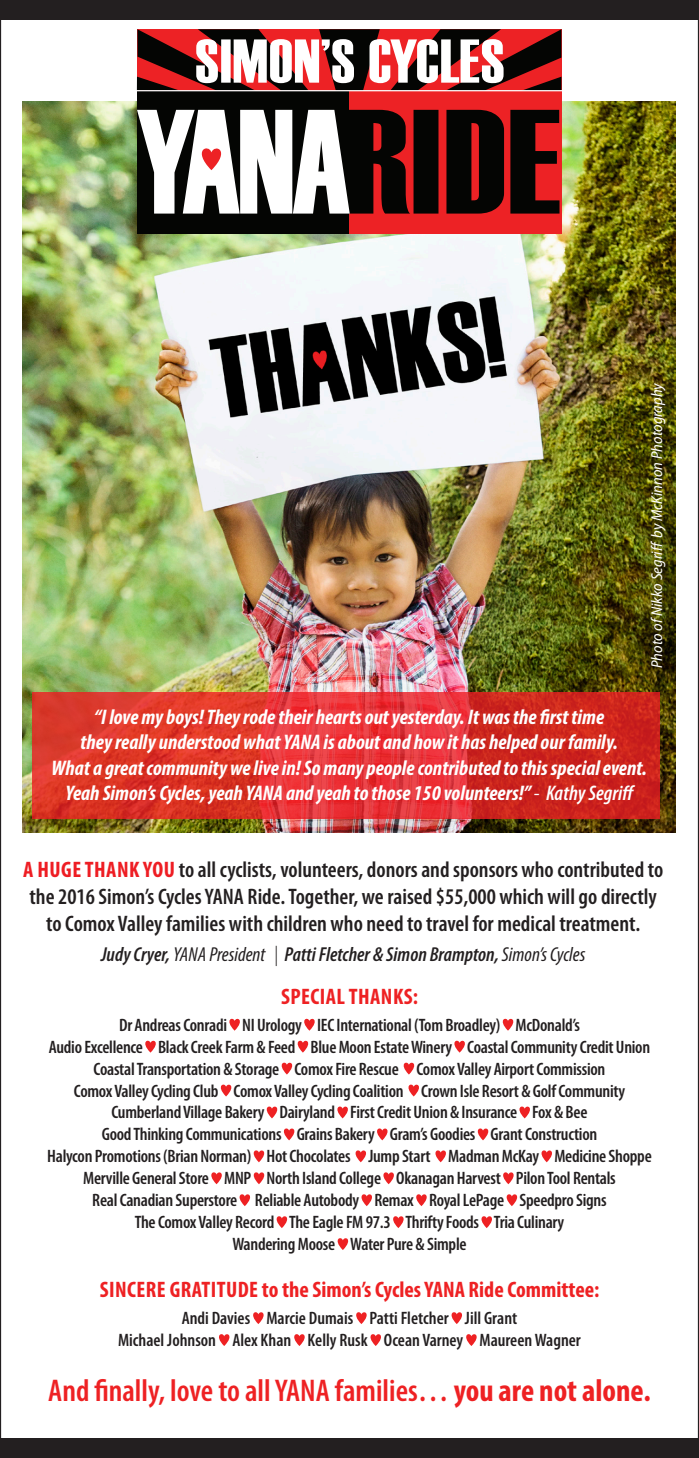
<style>
.page{position:relative;width:699px;height:1458px;background:#fff}
.page>*{position:absolute;margin:0;border:0;box-sizing:border-box;transform-origin:0 0}
.t1{font:600 condensed 31.5px "Myriad Pro";color:#ee2123}
.t2{font:600 condensed 22.5px/27px "Myriad Pro";color:#231f20;text-align:center}
.t3{font:700 condensed 22.5px "Myriad Pro";letter-spacing:.005em;color:#ee2123}
.t4{font:italic 700 condensed 21.15px/25.4px "Myriad Pro";color:#fff;text-align:center}
.t5{font:italic 600 condensed 20.25px "Myriad Pro";color:#231f20}
.t6{font:600 condensed 18px/22.1px "Myriad Pro";letter-spacing:-.015em;color:#231f20;text-align:center}
.t7{font:italic semi-condensed 15.75px "Myriad Pro";color:#fff}
.s1{font-weight:400}
.s2{font-weight:600}
.s3{font-weight:700;color:#ee1d23}
.s4{font-weight:300;font-style:normal}
.s5{font-weight:700}
</style>
<div class="page">
<div style="left:0;top:0;width:699px;height:19px;background:#231f20"></div>
<div style="left:0;top:1439px;width:699px;height:19px;background:#231f20"></div>
<svg style="left:229px;top:1018px;width:11px;height:13px"></svg>
<svg style="left:304px;top:1018px;width:11px;height:13px"></svg>
<svg style="left:502px;top:1018px;width:12px;height:13px"></svg>
<svg style="left:145px;top:1040px;width:11px;height:13px"></svg>
<svg style="left:297px;top:1040px;width:12px;height:13px"></svg>
<svg style="left:454px;top:1040px;width:11px;height:13px"></svg>
<svg style="left:281px;top:1062px;width:12px;height:13px"></svg>
<svg style="left:403px;top:1062px;width:12px;height:13px"></svg>
<svg style="left:220px;top:1084px;width:12px;height:13px"></svg>
<svg style="left:408px;top:1084px;width:11px;height:13px"></svg>
<svg style="left:266px;top:1106px;width:12px;height:12px"></svg>
<svg style="left:337px;top:1106px;width:11px;height:12px"></svg>
<svg style="left:519px;top:1106px;width:11px;height:12px"></svg>
<svg style="left:283px;top:1128px;width:12px;height:12px"></svg>
<svg style="left:377px;top:1128px;width:11px;height:12px"></svg>
<svg style="left:477px;top:1128px;width:12px;height:12px"></svg>
<svg style="left:253px;top:1150px;width:12px;height:12px"></svg>
<svg style="left:355px;top:1150px;width:11px;height:12px"></svg>
<svg style="left:435px;top:1150px;width:11px;height:12px"></svg>
<svg style="left:541px;top:1150px;width:11px;height:12px"></svg>
<svg style="left:211px;top:1172px;width:11px;height:12px"></svg>
<svg style="left:253px;top:1172px;width:12px;height:12px"></svg>
<svg style="left:383px;top:1172px;width:11px;height:12px"></svg>
<svg style="left:503px;top:1172px;width:11px;height:12px"></svg>
<svg style="left:239px;top:1194px;width:12px;height:12px"></svg>
<svg style="left:361px;top:1194px;width:11px;height:12px"></svg>
<svg style="left:416px;top:1194px;width:11px;height:12px"></svg>
<svg style="left:506px;top:1194px;width:12px;height:12px"></svg>
<svg style="left:276px;top:1216px;width:12px;height:12px"></svg>
<svg style="left:393px;top:1216px;width:11px;height:12px"></svg>
<svg style="left:481px;top:1216px;width:11px;height:12px"></svg>
<svg style="left:337px;top:1238px;width:12px;height:12px"></svg>
<svg style="left:253px;top:1312px;width:11px;height:12px"></svg>
<svg style="left:356px;top:1312px;width:11px;height:12px"></svg>
<svg style="left:451px;top:1312px;width:11px;height:12px"></svg>
<svg style="left:219px;top:1334px;width:11px;height:12px"></svg>
<svg style="left:294px;top:1334px;width:11px;height:12px"></svg>
<svg style="left:370px;top:1334px;width:11px;height:12px"></svg>
<svg style="left:466px;top:1334px;width:11px;height:12px"></svg>
<img style="left:23px;top:101px;width:652px;height:732px">
<svg style="left:33px;top:693px;width:627px;height:126px;background:#dc312b"></svg>
<div style="left:137px;top:91px;width:212px;height:143px;background:#040503"></div>
<div style="left:349px;top:91px;width:213px;height:143px;background:#ed2225"></div>
<hr style="left:470px;top:613px;width:95px;height:1px;background:#fff">
<svg style="left:137px;top:29px;width:424px;height:61px"></svg>
<svg style="left:137px;top:110px;width:422px;height:104px"></svg>
<p class="t7" style="left:648px;top:668px;width:287px;rotate:-90deg">Photo of Nikko Segriff by McKinnon Photography</p>
<p class="t4" style="left:51px;top:704px;width:597px">“I love my boys! They rode their hearts out yesterday. It was the first time<br>they really understood what YANA is about and how it has helped our family.<br>What a great community we live in! So many people contributed to this special event.<br>Yeah Simon’s Cycles, yeah YANA and yeah to those 150 volunteers!” <span class="s1">-</span> <span class="s2">Kathy Segriff</span></p>
<p class="t2" style="left:23px;top:857px;width:641px"><span class="s3">A HUGE THANK YOU</span> to all cyclists, volunteers, donors and sponsors who contributed to the 2016 Simon’s Cycles YANA Ride. Together, we raised $55,000 which will go directly to Comox Valley families with children who need to travel for medical treatment.</p>
<p class="t5" style="left:101px;top:944px;width:486px">Judy Cryer, <span class="s1">YANA President</span> <span class="s4">|</span> Patti Fletcher &amp; Simon Brampton, <span class="s1">Simon’s Cycles</span></p>
<p class="t3" style="left:281px;top:982px;width:139px">SPECIAL THANKS:</p>
<p class="t6" style="left:119px;top:1014px;width:462px">Dr Andreas Conradi NI Urology IEC International (Tom Broadley) McDonald’s</p>
<p class="t6" style="left:49px;top:1036px;width:603px">Audio Excellence Black Creek Farm &amp; Feed Blue Moon Estate Winery Coastal Community Credit Union</p>
<p class="t6" style="left:94px;top:1058px;width:513px">Coastal Transportation &amp; Storage Comox Fire Rescue Comox Valley Airport Commission</p>
<p class="t6" style="left:74px;top:1080px;width:552px">Comox Valley Cycling Club Comox Valley Cycling Coalition Crown Isle Resort &amp; Golf Community</p>
<p class="t6" style="left:111px;top:1102px;width:477px">Cumberland Village Bakery Dairyland First Credit Union &amp; Insurance Fox &amp; Bee</p>
<p class="t6" style="left:47px;top:1124px;width:606px">Good Thinking Communications Grains Bakery Gram’s Goodies Grant Construction<br>Halycon Promotions (Brian Norman) Hot Chocolates Jump Start Madman McKay Medicine Shoppe</p>
<p class="t6" style="left:83px;top:1168px;width:534px">Merville General Store MNP North Island College Okanagan Harvest Pilon Tool Rentals</p>
<p class="t6" style="left:92px;top:1190px;width:516px">Real Canadian Superstore Reliable Autobody Remax Royal LePage Speedpro Signs</p>
<p class="t6" style="left:135px;top:1211px;width:431px">The Comox Valley Record The Eagle FM 97.3 Thrifty Foods Tria Culinary</p>
<p class="t6" style="left:232px;top:1233px;width:236px">Wandering Moose Water Pure &amp; Simple</p>
<p class="t3" style="left:100px;top:1276px;width:501px">SINCERE GRATITUDE to the Simon’s Cycles YANA Ride Committee:</p>
<p class="t6" style="left:182px;top:1307px;width:337px">Andi Davies Marcie Dumais Patti Fletcher Jill Grant</p>
<p class="t6" style="left:118px;top:1329px;width:464px">Michael Johnson Alex Khan Kelly Rusk Ocean Varney Maureen Wagner</p>
<p class="t1" style="left:48px;top:1373px;width:604px">And finally, love to all YANA families… <span class="s5">you are not alone.</span></p>
</div>
